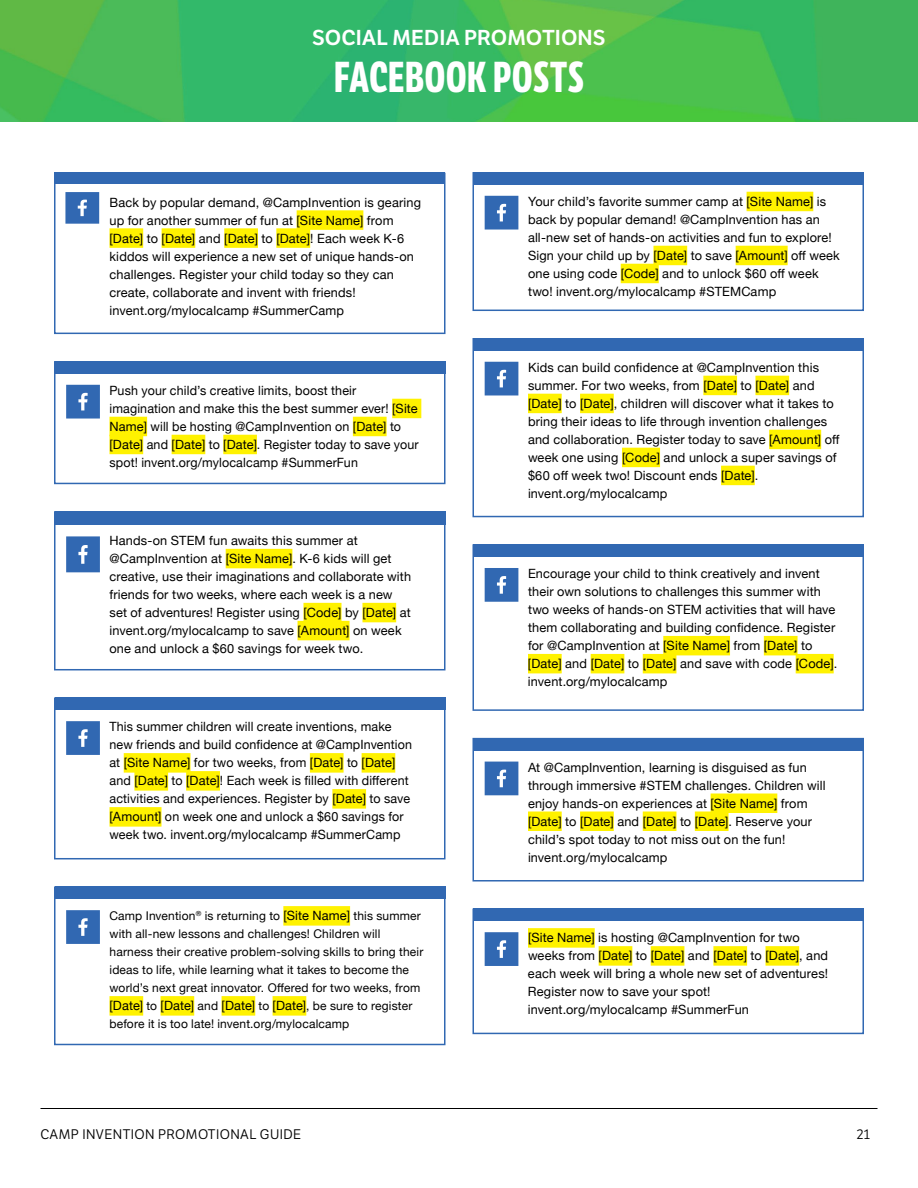
<style>
.page{position:relative;width:918px;height:1188px;background:#fff}
.page>*{position:absolute;margin:0;border:0;box-sizing:border-box;transform-origin:0 0}
.t1{font:700 42px "LFT Etica Compressed";letter-spacing:.015em;color:#fff}
.t2{font:21px "LFT Etica SB";color:#fff}
.t3{font:13.5px "LFT Etica";letter-spacing:.03em;color:#000}
.t4{font:12.75px/18px "Helvetica Neue";letter-spacing:.015em;color:#000}
.t5{font:12px/18px "Helvetica Neue";letter-spacing:.015em;color:#000}
.s1{font-size:12.75px}
.s2{font-size:12px}
</style>
<div class="page">
<hr style="left:40px;top:1108px;width:838px;height:1px;background:#000">
<img style="left:0;top:0;width:918px;height:122px">
<div style="left:297px;top:210px;width:66px;height:20px;background:#fff200"></div>
<div style="left:110px;top:228px;width:33px;height:20px;background:#fff200"></div>
<div style="left:162px;top:228px;width:33px;height:20px;background:#fff200"></div>
<div style="left:224px;top:228px;width:34px;height:20px;background:#fff200"></div>
<div style="left:276px;top:228px;width:34px;height:20px;background:#fff200"></div>
<div style="left:54px;top:173px;width:392px;height:161px;border:2px solid #3168b2"></div>
<div style="left:55px;top:173px;width:390px;height:11px;background:#3168b2"></div>
<svg style="left:65px;top:192px;width:34px;height:32px"></svg>
<div style="left:703px;top:376px;width:34px;height:19px;background:#fff200"></div>
<div style="left:755px;top:376px;width:34px;height:19px;background:#fff200"></div>
<div style="left:528px;top:394px;width:34px;height:19px;background:#fff200"></div>
<div style="left:580px;top:394px;width:34px;height:19px;background:#fff200"></div>
<div style="left:769px;top:430px;width:52px;height:19px;background:#fff200"></div>
<div style="left:622px;top:448px;width:38px;height:19px;background:#fff200"></div>
<div style="left:721px;top:466px;width:34px;height:19px;background:#fff200"></div>
<div style="left:472px;top:338px;width:392px;height:179px;border:2px solid #3168b2"></div>
<div style="left:474px;top:338px;width:390px;height:12px;background:#3168b2"></div>
<svg style="left:485px;top:362px;width:33px;height:33px"></svg>
<div style="left:747px;top:192px;width:66px;height:19px;background:#fff200"></div>
<div style="left:653px;top:246px;width:34px;height:19px;background:#fff200"></div>
<div style="left:736px;top:246px;width:52px;height:19px;background:#fff200"></div>
<div style="left:621px;top:264px;width:38px;height:19px;background:#fff200"></div>
<div style="left:472px;top:172px;width:392px;height:139px;border:2px solid #3168b2"></div>
<div style="left:474px;top:172px;width:390px;height:12px;background:#3168b2"></div>
<svg style="left:485px;top:196px;width:33px;height:34px"></svg>
<div style="left:226px;top:549px;width:66px;height:19px;background:#fff200"></div>
<div style="left:303px;top:603px;width:39px;height:19px;background:#fff200"></div>
<div style="left:362px;top:603px;width:34px;height:19px;background:#fff200"></div>
<div style="left:298px;top:621px;width:52px;height:19px;background:#fff200"></div>
<div style="left:54px;top:511px;width:392px;height:159px;border:2px solid #3168b2"></div>
<div style="left:55px;top:511px;width:391px;height:13px;background:#3168b2"></div>
<svg style="left:66px;top:536px;width:34px;height:36px"></svg>
<div style="left:124px;top:753px;width:66px;height:20px;background:#fff200"></div>
<div style="left:310px;top:753px;width:34px;height:20px;background:#fff200"></div>
<div style="left:362px;top:753px;width:33px;height:20px;background:#fff200"></div>
<div style="left:134px;top:771px;width:34px;height:20px;background:#fff200"></div>
<div style="left:186px;top:771px;width:34px;height:20px;background:#fff200"></div>
<div style="left:332px;top:789px;width:34px;height:20px;background:#fff200"></div>
<div style="left:110px;top:807px;width:52px;height:20px;background:#fff200"></div>
<div style="left:54px;top:697px;width:392px;height:162px;border:2px solid #3168b2"></div>
<div style="left:55px;top:698px;width:391px;height:12px;background:#3168b2"></div>
<svg style="left:66px;top:721px;width:34px;height:34px"></svg>
<div style="left:663px;top:636px;width:67px;height:19px;background:#fff200"></div>
<div style="left:764px;top:636px;width:34px;height:19px;background:#fff200"></div>
<div style="left:528px;top:654px;width:34px;height:19px;background:#fff200"></div>
<div style="left:591px;top:654px;width:33px;height:19px;background:#fff200"></div>
<div style="left:643px;top:654px;width:33px;height:19px;background:#fff200"></div>
<div style="left:796px;top:654px;width:38px;height:19px;background:#fff200"></div>
<div style="left:472px;top:544px;width:392px;height:167px;border:2px solid #3168b2"></div>
<div style="left:474px;top:544px;width:390px;height:13px;background:#3168b2"></div>
<svg style="left:485px;top:568px;width:33px;height:34px"></svg>
<div style="left:283px;top:906px;width:67px;height:20px;background:#fff200"></div>
<div style="left:110px;top:996px;width:33px;height:20px;background:#fff200"></div>
<div style="left:161px;top:996px;width:33px;height:20px;background:#fff200"></div>
<div style="left:222px;top:996px;width:33px;height:20px;background:#fff200"></div>
<div style="left:273px;top:996px;width:33px;height:20px;background:#fff200"></div>
<div style="left:54px;top:886px;width:392px;height:159px;border:2px solid #3168b2"></div>
<div style="left:55px;top:887px;width:391px;height:12px;background:#3168b2"></div>
<svg style="left:66px;top:910px;width:34px;height:34px"></svg>
<div style="left:528px;top:928px;width:67px;height:20px;background:#fff200"></div>
<div style="left:599px;top:946px;width:33px;height:20px;background:#fff200"></div>
<div style="left:651px;top:946px;width:33px;height:20px;background:#fff200"></div>
<div style="left:713px;top:946px;width:34px;height:20px;background:#fff200"></div>
<div style="left:765px;top:946px;width:34px;height:20px;background:#fff200"></div>
<div style="left:472px;top:909px;width:392px;height:125px;border:2px solid #3168b2"></div>
<div style="left:474px;top:909px;width:390px;height:12px;background:#3168b2"></div>
<svg style="left:485px;top:932px;width:33px;height:34px"></svg>
<div style="left:711px;top:794px;width:66px;height:19px;background:#fff200"></div>
<div style="left:528px;top:812px;width:34px;height:19px;background:#fff200"></div>
<div style="left:580px;top:812px;width:34px;height:19px;background:#fff200"></div>
<div style="left:643px;top:812px;width:33px;height:19px;background:#fff200"></div>
<div style="left:695px;top:812px;width:34px;height:19px;background:#fff200"></div>
<div style="left:472px;top:738px;width:392px;height:144px;border:2px solid #3168b2"></div>
<div style="left:474px;top:738px;width:390px;height:12px;background:#3168b2"></div>
<svg style="left:485px;top:762px;width:33px;height:33px"></svg>
<div style="left:392px;top:399px;width:29px;height:19px;background:#fff200"></div>
<div style="left:110px;top:417px;width:37px;height:19px;background:#fff200"></div>
<div style="left:353px;top:417px;width:34px;height:19px;background:#fff200"></div>
<div style="left:110px;top:435px;width:33px;height:19px;background:#fff200"></div>
<div style="left:172px;top:435px;width:33px;height:19px;background:#fff200"></div>
<div style="left:223px;top:435px;width:34px;height:19px;background:#fff200"></div>
<div style="left:54px;top:361px;width:392px;height:123px;border:2px solid #3168b2"></div>
<div style="left:55px;top:361px;width:391px;height:12px;background:#3168b2"></div>
<svg style="left:66px;top:385px;width:34px;height:34px"></svg>
<h2 class="t2" style="left:312px;top:25px;width:295px">SOCIAL MEDIA PROMOTIONS</h2>
<h1 class="t1" style="left:334px;top:52px;width:251px">FACEBOOK POSTS</h1>
<p class="t4" style="left:110px;top:194px;width:313px">Back by popular demand, @CampInvention is gearing up for another summer of fun at [Site Name] from [Date] to [Date] and [Date] to [Date]! Each week K-6 kiddos will experience a new set of unique hands-on challenges. Register your child today so they can create, collaborate and invent with friends! invent.org/mylocalcamp #SummerCamp</p>
<p class="t4" style="left:110px;top:382px;width:311px">Push your child’s creative limits, boost their imagination and make this the best summer ever! [Site Name] will be hosting @CampInvention on [Date] to [Date] and [Date] to [Date]. Register today to save your spot! invent.org/mylocalcamp #SummerFun</p>
<p class="t4" style="left:110px;top:532px;width:303px">Hands-on STEM fun awaits this summer at @CampInvention at [Site Name]. K-6 kids will get creative, use their imaginations and collaborate with friends for two weeks, where each week is a new set of adventures! Register using [Code] by [Date] at invent.org/mylocalcamp to save [Amount] on week one and unlock a $60 savings for week two.</p>
<p class="t4" style="left:110px;top:719px;width:304px">This summer children will create inventions, make new friends and build confidence at @CampInvention at [Site Name] for two weeks, from [Date] to [Date] and [Date] to [Date]! Each week is filled with different activities and experiences. Register by [Date] to save [Amount] on week one and unlock a $60 savings for week two. invent.org/mylocalcamp #SummerCamp</p>
<p class="t5" style="left:109px;top:908px;width:315px">Camp Invention<sup>®</sup> is returning to <span class="s1">[Site Name]</span> this summer with all-new lessons and challenges! Children will harness their creative problem-solving skills to bring their ideas to life, while learning what it takes to become the world’s next great innovator. Offered for two weeks, from</p>
<p class="t4" style="left:110px;top:998px;width:304px">[Date] <span class="s2">to</span> [Date] <span class="s2">and</span> [Date] <span class="s2">to</span> [Date]<span class="s2">, be sure to register</span></p>
<p class="t5" style="left:109px;top:1016px;width:241px">before it is too late! invent.org/mylocalcamp</p>
<p class="t4" style="left:528px;top:193px;width:313px">Your child’s favorite summer camp at [Site Name] is back by popular demand! @CampInvention has an all-new set of hands-on activities and fun to explore!<br>Sign your child up by [Date] to save [Amount] off week one using code [Code] and to unlock $60 off week two! invent.org/mylocalcamp #STEMCamp</p>
<p class="t4" style="left:528px;top:359px;width:313px">Kids can build confidence at @CampInvention this summer. For two weeks, from [Date] to [Date] and [Date] to [Date], children will discover what it takes to bring their ideas to life through invention challenges and collaboration. Register today to save [Amount] off week one using [Code] and unlock a super savings of $60 off week two! Discount ends [Date]. invent.org/mylocalcamp</p>
<p class="t4" style="left:528px;top:565px;width:311px">Encourage your child to think creatively and invent their own solutions to challenges this summer with two weeks of hands-on STEM activities that will have them collaborating and building confidence. Register for @CampInvention at [Site Name] from [Date] to [Date] and [Date] to [Date] and save with code [Code]. invent.org/mylocalcamp</p>
<p class="t4" style="left:528px;top:759px;width:299px">At @CampInvention, learning is disguised as fun through immersive #STEM challenges. Children will enjoy hands-on experiences at [Site Name] from [Date] to [Date] and [Date] to [Date]. Reserve your child’s spot today to not miss out on the fun! invent.org/mylocalcamp</p>
<p class="t4" style="left:528px;top:930px;width:302px">[Site Name] is hosting @CampInvention for two weeks from [Date] to [Date] and [Date] to [Date], and each week will bring a whole new set of adventures!<br>Register now to save your spot! invent.org/mylocalcamp #SummerFun</p>
<p class="t3" style="left:40px;top:1126px;width:262px">CAMP INVENTION PROMOTIONAL GUIDE</p>
<p class="t3" style="left:857px;top:1126px;width:15px">21</p>
</div>
